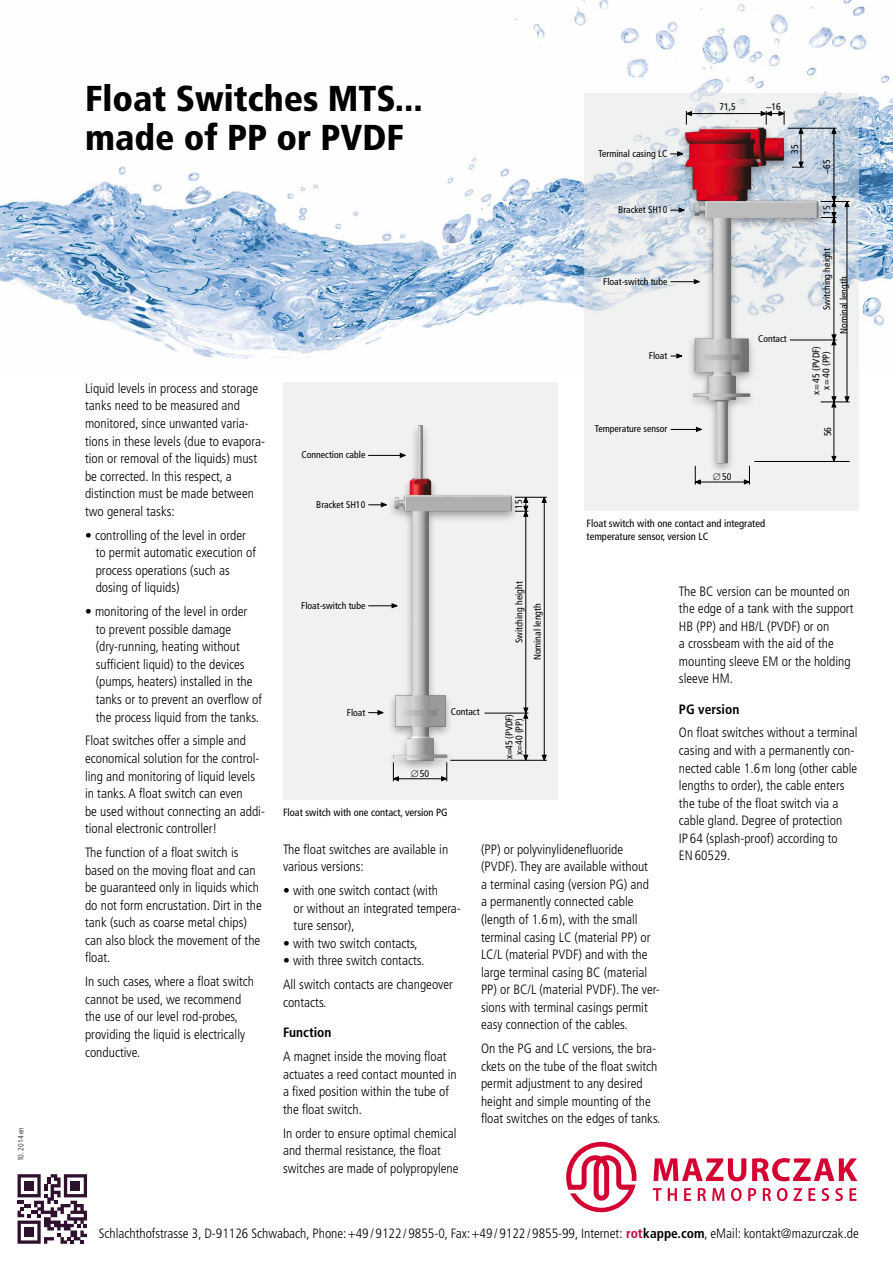
<style>
.page{position:relative;width:893px;height:1263px;background:#fff}
.page>*{position:absolute;margin:0;border:0;box-sizing:border-box;transform-origin:0 0}
.t1{font:900 condensed 36px/39px "Frutiger LT Std";color:#000}
.t2{font:300 condensed 13.5px/17.5px "Frutiger LT Std";color:#000}
.t3{font:700 condensed 13.5px "Frutiger LT Std";color:#000}
.t4{font:condensed 10.5px/12.6px "Frutiger LT Std";color:#000}
.t5{font:condensed 9.75px/9.8px "Frutiger LT Std";color:#000;text-align:center}
.t6{font:300 condensed 7.5px "Frutiger LT Std";letter-spacing:.05em;color:#000}
.s1{font-weight:700;color:#cd003c}
.s2{font-weight:700}
</style>
<div class="page">
<img style="left:0;top:0;width:893px;height:370px">
<img style="left:283px;top:383px;width:274px;height:417px">
<img style="left:585px;top:94px;width:274px;height:417px">
<hr style="left:525px;top:511px;width:1px;height:202px;background:#000">
<hr style="left:525px;top:713px;width:1px;height:47px;background:#000">
<svg style="left:523px;top:707px;width:5px;height:12px"></svg>
<svg style="left:523px;top:755px;width:5px;height:5px"></svg>
<hr style="left:544px;top:497px;width:1px;height:263px;background:#000">
<svg style="left:542px;top:498px;width:5px;height:5px"></svg>
<svg style="left:542px;top:755px;width:5px;height:5px"></svg>
<hr style="left:393px;top:778px;width:54px;height:1px;background:#000">
<hr style="left:368px;top:455px;width:37px;height:1px;background:#000">
<svg style="left:400px;top:453px;width:6px;height:5px"></svg>
<svg style="left:368px;top:502px;width:19px;height:5px"></svg>
<svg style="left:368px;top:603px;width:30px;height:5px"></svg>
<svg style="left:368px;top:710px;width:16px;height:5px"></svg>
<svg style="left:515px;top:498px;width:13px;height:19px"></svg>
<hr style="left:485px;top:713px;width:43px;height:1px;background:#000">
<hr style="left:515px;top:497px;width:32px;height:1px;background:#000">
<hr style="left:450px;top:760px;width:97px;height:1px;background:#000">
<svg style="left:441px;top:762px;width:6px;height:19px"></svg>
<svg style="left:393px;top:762px;width:6px;height:19px"></svg>
<hr style="left:834px;top:218px;width:1px;height:122px;background:#000">
<hr style="left:834px;top:402px;width:1px;height:59px;background:#000">
<svg style="left:831px;top:456px;width:5px;height:5px"></svg>
<hr style="left:847px;top:201px;width:1px;height:201px;background:#000">
<hr style="left:695px;top:482px;width:54px;height:1px;background:#000">
<svg style="left:670px;top:151px;width:13px;height:5px"></svg>
<svg style="left:670px;top:208px;width:15px;height:5px"></svg>
<svg style="left:670px;top:279px;width:30px;height:5px"></svg>
<hr style="left:671px;top:429px;width:30px;height:1px;background:#000">
<svg style="left:696px;top:427px;width:6px;height:5px"></svg>
<hr style="left:754px;top:461px;width:96px;height:1px;background:#000">
<svg style="left:744px;top:466px;width:6px;height:19px"></svg>
<svg style="left:695px;top:466px;width:6px;height:19px"></svg>
<hr style="left:686px;top:113px;width:80px;height:1px;background:#000">
<svg style="left:686px;top:111px;width:6px;height:14px"></svg>
<hr style="left:834px;top:128px;width:1px;height:73px;background:#000">
<svg style="left:821px;top:196px;width:29px;height:27px"></svg>
<svg style="left:831px;top:129px;width:5px;height:5px"></svg>
<hr style="left:788px;top:128px;width:48px;height:1px;background:#000">
<hr style="left:790px;top:340px;width:46px;height:1px;background:#000">
<hr style="left:834px;top:340px;width:1px;height:62px;background:#000">
<svg style="left:821px;top:396px;width:29px;height:11px"></svg>
<svg style="left:831px;top:334px;width:5px;height:11px"></svg>
<svg style="left:671px;top:353px;width:11px;height:5px"></svg>
<svg style="left:761px;top:111px;width:24px;height:14px"></svg>
<hr style="left:801px;top:128px;width:1px;height:39px;background:#000">
<svg style="left:798px;top:128px;width:5px;height:6px"></svg>
<svg style="left:792px;top:162px;width:12px;height:6px"></svg>
<svg style="left:653px;top:1158px;width:204px;height:23px"></svg>
<svg style="left:566px;top:1142px;width:70px;height:70px"></svg>
<svg style="left:653px;top:1188px;width:203px;height:13px"></svg>
<svg style="left:18px;top:1174px;width:69px;height:70px"></svg>
<p class="t6" style="left:17px;top:1161px;width:36px;rotate:-90deg">10.2014 en</p>
<h1 class="t1" style="left:85px;top:79px;width:339px">Float Switches MTS... made of PP or PVDF</h1>
<p class="t5" style="left:599px;top:149px;width:70px">Terminal casing LC</p>
<p class="t5" style="left:618px;top:205px;width:51px">Bracket SH10</p>
<p class="t5" style="left:603px;top:276px;width:66px">Float-switch tube</p>
<p class="t5" style="left:719px;top:102px;width:18px">71,5</p>
<p class="t5" style="left:766px;top:102px;width:16px">∼16</p>
<p class="t5" style="left:790px;top:154px;width:11px;rotate:-90deg">35</p>
<p class="t5" style="left:758px;top:334px;width:30px">Contact</p>
<p class="t5" style="left:822px;top:174px;width:16px;rotate:-90deg">∼65</p>
<p class="t5" style="left:822px;top:215px;width:11px;rotate:-90deg">15</p>
<p class="t5" style="left:818px;top:334px;width:87px;line-height:17px;text-align:left;text-indent:24px;rotate:-90deg">Switching height<br>Nominal length</p>
<p class="t2" style="left:85px;top:380px;width:181px">Liquid levels in process and storage tanks need to be measured and monitored, since unwanted varia&shy;tions in these levels (due to evapora&shy;tion or removal of the liquids) must be corrected. In this respect, a distinction must be made between two general tasks:</p>
<p class="t2" style="left:96px;top:526px;width:162px;text-indent:-11px">• controlling of the level in order to permit automatic execution of process operations (such as dosing of liquids)</p>
<p class="t2" style="left:96px;top:603px;width:168px;text-indent:-11px">• monitoring of the level in order<br>to prevent possible damage (dry-running, heating without sufficient liquid) to the devices (pumps, heaters) installed in the tanks or to prevent an overflow of the process liquid from the tanks.</p>
<p class="t2" style="left:85px;top:732px;width:181px">Float switches offer a simple and economical solution for the control&shy;ling and monitoring of liquid levels in tanks. A float switch can even<br>be used without connecting an addi&shy;tional electronic controller!</p>
<p class="t2" style="left:85px;top:844px;width:178px">The function of a float switch is based on the moving float and can be guaranteed only in liquids which do not form encrustation. Dirt in the tank (such as coarse metal chips) can also block the movement of the float.</p>
<p class="t2" style="left:85px;top:973px;width:171px">In such cases, where a float switch cannot be used, we recommend the use of our level rod-probes, providing the liquid is electrically conductive.</p>
<p class="t5" style="left:302px;top:450px;width:65px">Connection cable</p>
<p class="t5" style="left:316px;top:499px;width:51px">Bracket SH10</p>
<p class="t5" style="left:514px;top:509px;width:11px;rotate:-90deg">15</p>
<p class="t5" style="left:649px;top:351px;width:20px">Float</p>
<p class="t5" style="left:595px;top:424px;width:74px">Temperature sensor</p>
<p class="t5" style="left:713px;top:472px;width:20px">∅50</p>
<p class="t4" style="left:587px;top:517px;width:180px">Float switch with one contact and integrated temperature sensor, version LC</p>
<p class="t5" style="left:811px;top:395px;width:51px;rotate:-90deg">x=45 (PVDF) x=40 (PP)</p>
<p class="t5" style="left:823px;top:436px;width:11px;rotate:-90deg">56</p>
<p class="t5" style="left:301px;top:600px;width:66px">Float-switch tube</p>
<p class="t5" style="left:347px;top:707px;width:20px">Float</p>
<p class="t5" style="left:411px;top:768px;width:20px">∅50</p>
<p class="t5" style="left:451px;top:707px;width:30px">Contact</p>
<p class="t4" style="left:283px;top:806px;width:166px">Float switch with one contact, version PG</p>
<p class="t5" style="left:510px;top:660px;width:80px;line-height:18.6px;text-align:left;text-indent:17px;rotate:-90deg">Switching height<br>Nominal length</p>
<p class="t5" style="left:504px;top:759px;width:47px;rotate:-90deg">x=45 (PVDF) x=40 (PP)</p>
<p class="t2" style="left:283px;top:840px;width:167px">The float switches are available in various versions:</p>
<p class="t2" style="left:294px;top:882px;width:169px;text-indent:-11px">• with one switch contact (with<br>or without an integrated tempera&shy;ture sensor),</p>
<p class="t2" style="left:283px;top:935px;width:136px">• with two switch contacts,</p>
<p class="t2" style="left:283px;top:949px;width:172px;line-height:23.9px">• with three switch contacts.<br>All switch contacts are changeover</p>
<p class="t2" style="left:283px;top:994px;width:45px">contacts.</p>
<p class="t3" style="left:283px;top:1024px;width:50px">Function</p>
<p class="t2" style="left:283px;top:1048px;width:175px">A magnet inside the moving float actuates a reed contact mounted in a fixed position within the tube of the float switch.</p>
<p class="t2" style="left:283px;top:1124px;width:177px">In order to ensure optimal chemical and thermal resistance, the float switches are made of polypropylene</p>
<p class="t2" style="left:481px;top:840px;width:180px">(PP) or polyvinylidenefluoride (PVDF). They are available without<br>a terminal casing (version PG) and<br>a permanently connected cable (length of 1.6m), with the small terminal casing LC (material PP) or LC/L (material PVDF) and with the large terminal casing BC (material PP) or BC/L (material PVDF). The ver&shy;sions with terminal casings permit easy connection of the cables.</p>
<p class="t2" style="left:481px;top:1040px;width:181px">On the PG and LC versions, the bra&shy;ckets on the tube of the float switch permit adjustment to any desired height and simple mounting of the float switches on the edges of tanks.</p>
<p class="t2" style="left:679px;top:582px;width:176px">The BC version can be mounted on the edge of a tank with the support<br>HB (PP) and HB/L (PVDF) or on<br>a crossbeam with the aid of the mounting sleeve EM or the holding sleeve HM.</p>
<p class="t3" style="left:679px;top:701px;width:62px">PG version</p>
<p class="t2" style="left:679px;top:724px;width:180px">On float switches without a terminal casing and with a permanently con&shy;nected cable 1.6m long (other cable lengths to order), the cable enters the tube of the float switch via a cable gland. Degree of protection<br>IP 64 (splash-proof) according to<br>EN60529.</p>
<p class="t2" style="left:99px;top:1224px;width:762px">Schlachthofstrasse 3, D-91126 Schwabach, Phone:+49 / 9122 / 9855-0, Fax:+49 / 9122 / 9855-99, Internet: <span class="s1">rot</span><span class="s2">kappe.com</span>, eMail: kontakt@mazurczak.de</p>
</div>
